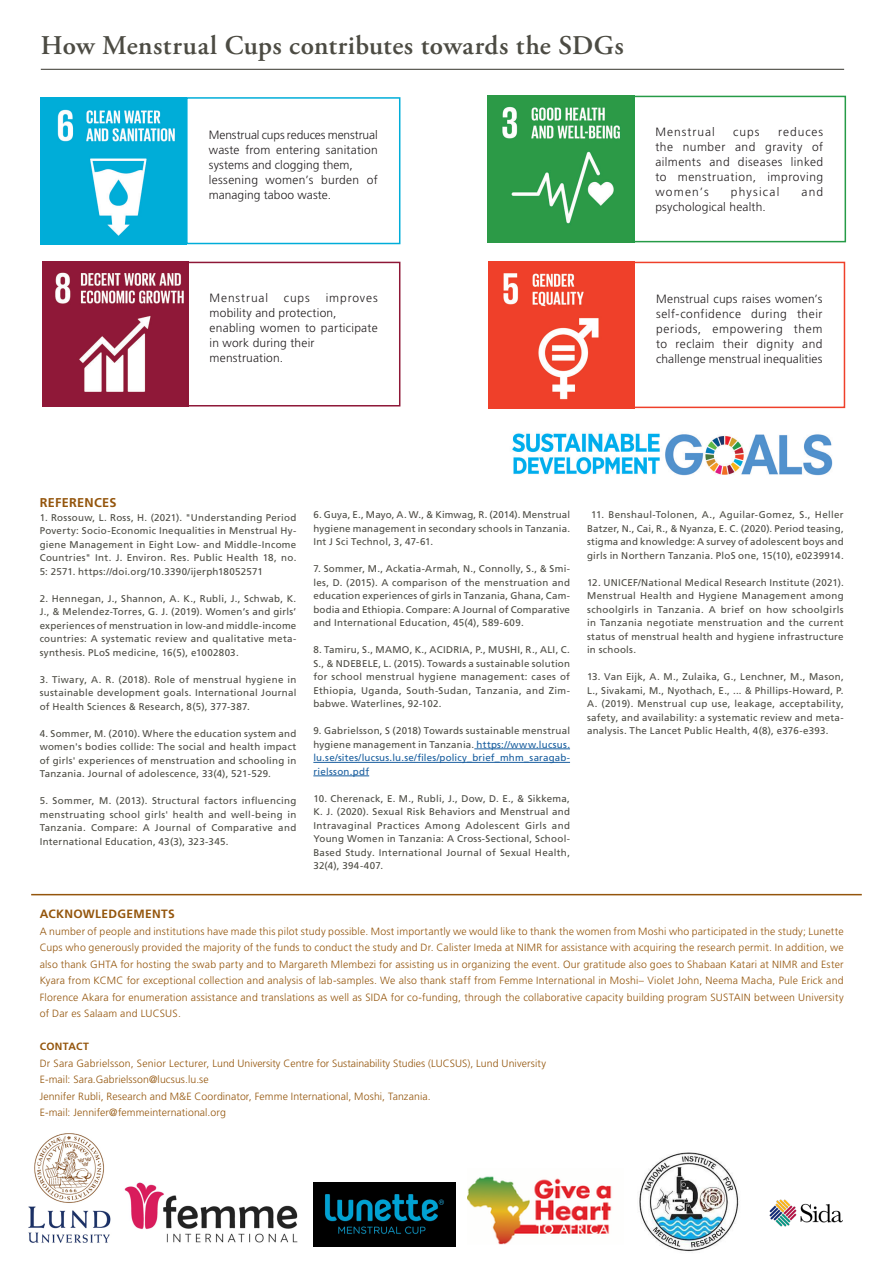
<style>
.page{position:relative;width:893px;height:1263px;background:#fff}
.page>*{position:absolute;margin:0;border:0;box-sizing:border-box;transform-origin:0 0}
.Grå_huvudrubriker{font:600 27px "Adobe Garamond Pro";letter-spacing:.015em;color:#4c4b43}
.Brons_Underrubrik_1{font:700 12.75px "Frutiger LT Std";letter-spacing:.02em;color:#94550c}
.Brons_Underrubrik_1-2{font:300 12px/15px "Frutiger LT Std";letter-spacing:.02em;color:#231f20;text-align:justify}
.Brons_Underrubrik_1-3{font:700 12px "Frutiger LT Std";letter-spacing:.025em;color:#94550c}
.Brons_Underrubrik_1-4{font:300 12px "Frutiger LT Std";letter-spacing:.085em;color:#231f20}
.Brons_Underrubrik_1-5{font:300 12px "Frutiger LT Std";letter-spacing:.07em;color:#231f20}
.Brons_Underrubrik_1-6{font:300 12px "Frutiger LT Std";letter-spacing:.1em;color:#231f20}
.Brons_Underrubrik_1-7{font:300 10.5px/16.5px "Frutiger LT Std";letter-spacing:.01em;color:#94550c;text-align:justify}
.Brons_Underrubrik_1-8{font:700 10.5px "Frutiger LT Std";letter-spacing:.03em;color:#94550c}
.Grå_Bild-Fakta_u_ind{font:9.75px/13.5px "Frutiger LT Std";letter-spacing:.025em;color:#4c4b43;text-align:justify}
.Grå_Bild-Fakta_u_ind-2{font:9.75px/13.5px "Frutiger LT Std";letter-spacing:.02em;color:#175d9e;text-align:justify}
.s1{color:#4c4b43}
</style>
<div class="page">
<img style="left:28px;top:1133px;width:83px;height:110px">
<div style="left:40px;top:97px;width:147px;height:147px;background:#00add9"></div>
<img style="left:57px;top:109px;width:118px;height:127px">
<img style="left:488px;top:262px;width:145px;height:146px">
<img style="left:42px;top:262px;width:145px;height:144px">
<img style="left:488px;top:96px;width:145px;height:146px">
<div style="left:186px;top:97px;width:214px;height:147px;border:2px solid #00add9"></div>
<div style="left:633px;top:262px;width:212px;height:146px;border:2px solid #ef402a"></div>
<div style="left:633px;top:96px;width:213px;height:146px;border:2px solid #269b47"></div>
<div style="left:187px;top:262px;width:213px;height:144px;border:2px solid #8e1737"></div>
<hr style="left:41px;top:69px;width:803px;height:1px;background:#4c4b43">
<img style="left:468px;top:1176px;width:144px;height:69px">
<img style="left:313px;top:1183px;width:142px;height:64px">
<img style="left:124px;top:1182px;width:174px;height:61px">
<img style="left:769px;top:1199px;width:74px;height:28px">
<img style="left:639px;top:1152px;width:100px;height:100px">
<hr style="left:31px;top:894px;width:831px;height:1px;background:#94550c">
<hr style="left:474px;top:749px;width:96px;height:1px;background:#175d9e">
<hr style="left:313px;top:762px;width:257px;height:1px;background:#175d9e">
<hr style="left:313px;top:776px;width:56px;height:1px;background:#175d9e">
<img style="left:512px;top:433px;width:321px;height:43px">
<p class="Grå_huvudrubriker" style="left:41px;top:30px;width:584px">How Menstrual Cups contributes towards the SDGs</p>
<p class="Brons_Underrubrik_1-2" style="left:209px;top:127px;width:170px">Menstrual cups reduces menstrual waste from entering sanitation systems and clogging them,</p>
<p class="Brons_Underrubrik_1-2" style="left:209px;top:172px;width:170px">lessening women’s burden of managing taboo waste.</p>
<p class="Brons_Underrubrik_1-5" style="left:210px;top:291px;width:60px">Menstrual</p>
<p class="Brons_Underrubrik_1-2" style="left:284px;top:291px;width:27px">cups</p>
<p class="Brons_Underrubrik_1-2" style="left:210px;top:291px;width:170px;text-indent:116px">improves mobility and protection,</p>
<p class="Brons_Underrubrik_1-2" style="left:210px;top:321px;width:170px">enabling women to participate in work during their</p>
<p class="Brons_Underrubrik_1-2" style="left:210px;top:351px;width:75px">menstruation.</p>
<p class="Brons_Underrubrik_1-2" style="left:655px;top:125px;width:169px;text-indent:123px">reduces the number and gravity of ailments and diseases linked to menstruation, improving women’s</p>
<p class="Brons_Underrubrik_1-4" style="left:655px;top:125px;width:61px">Menstrual</p>
<p class="Brons_Underrubrik_1-2" style="left:733px;top:125px;width:28px">cups</p>
<p class="Brons_Underrubrik_1-6" style="left:731px;top:185px;width:50px">physical</p>
<p class="Brons_Underrubrik_1-2" style="left:802px;top:185px;width:23px">and</p>
<p class="Brons_Underrubrik_1-2" style="left:655px;top:200px;width:112px">psychological health.</p>
<p class="Brons_Underrubrik_1-2" style="left:656px;top:292px;width:168px">Menstrual cups raises women’s self-confidence during their periods, empowering them to reclaim their dignity and challenge menstrual inequalities</p>
<p class="Brons_Underrubrik_1" style="left:40px;top:495px;width:78px">REFERENCES</p>
<p class="Grå_Bild-Fakta_u_ind" style="left:40px;top:510px;width:258px">1. Rossouw, L. Ross, H. (2021). "Understanding Period Poverty: Socio-Economic Inequalities in Menstrual Hy&shy;giene Management in Eight Low- and Middle-Income Countries" Int. J. Environ. Res. Public Health 18, no.<br>5: 2571. https://doi.org/10.3390/ijerph18052571</p>
<p class="Grå_Bild-Fakta_u_ind" style="left:40px;top:591px;width:258px">2. Hennegan, J., Shannon, A. K., Rubli, J., Schwab, K.<br>J., &amp; Melendez-Torres, G. J. (2019). Women’s and girls’ experiences of menstruation in low-and middle-income countries: A systematic review and qualitative meta&shy;synthesis. PLoS medicine, 16(5), e1002803.</p>
<p class="Grå_Bild-Fakta_u_ind" style="left:40px;top:672px;width:258px">3. Tiwary, A. R. (2018). Role of menstrual hygiene in sustainable development goals. International Journal of Health Sciences &amp; Research, 8(5), 377-387.</p>
<p class="Grå_Bild-Fakta_u_ind" style="left:40px;top:726px;width:258px">4. Sommer, M. (2010). Where the education system and women's bodies collide: The social and health impact of girls' experiences of menstruation and schooling in Tanzania. Journal of adolescence, 33(4), 521-529.</p>
<p class="Grå_Bild-Fakta_u_ind" style="left:40px;top:794px;width:258px">5. Sommer, M. (2013). Structural factors influencing menstruating school girls' health and well-being in Tanzania. Compare: A Journal of Comparative and International Education, 43(3), 323-345.</p>
<p class="Grå_Bild-Fakta_u_ind" style="left:313px;top:508px;width:258px">6. Guya, E., Mayo, A. W., &amp; Kimwag, R. (2014). Menstrual hygiene management in secondary schools in Tanzania.<br>Int J Sci Technol, 3, 47-61.</p>
<p class="Grå_Bild-Fakta_u_ind" style="left:313px;top:562px;width:258px">7. Sommer, M., Ackatia-Armah, N., Connolly, S., &amp; Smi&shy;les, D. (2015). A comparison of the menstruation and education experiences of girls in Tanzania, Ghana, Cam&shy;bodia and Ethiopia. Compare: A Journal of Comparative and International Education, 45(4), 589-609.</p>
<p class="Grå_Bild-Fakta_u_ind" style="left:313px;top:643px;width:258px">8. Tamiru, S., MAMO, K., ACIDRIA, P., MUSHI, R., ALI, C.<br>S., &amp; NDEBELE, L. (2015). Towards a sustainable solution for school menstrual hygiene management: cases of Ethiopia, Uganda, South-Sudan, Tanzania, and Zim&shy;babwe. Waterlines, 92-102.</p>
<p class="Grå_Bild-Fakta_u_ind-2" style="left:313px;top:724px;width:258px"><span class="s1">9. Gabrielsson, S (2018) Towards sustainable menstrual hygiene management in Tanzania.</span> https://www.lucsus. lu.se/sites/lucsus.lu.se/files/policy_brief_mhm_saragab&shy;rielsson.pdf</p>
<p class="Grå_Bild-Fakta_u_ind" style="left:313px;top:792px;width:258px">10. Cherenack, E. M., Rubli, J., Dow, D. E., &amp; Sikkema, K. J. (2020). Sexual Risk Behaviors and Menstrual and Intravaginal Practices Among Adolescent Girls and Young Women in Tanzania: A Cross-Sectional, School-Based Study. International Journal of Sexual Health, 32(4), 394-407.</p>
<p class="Grå_Bild-Fakta_u_ind" style="left:587px;top:508px;width:258px;text-align:center">11. Benshaul-Tolonen, A., Aguilar-Gomez, S., Heller Batzer, N., Cai, R., &amp; Nyanza, E. C. (2020). Period teasing, stigma and knowledge: A survey of adolescent boys and girls in Northern Tanzania. PloS one, 15(10), e0239914.</p>
<p class="Grå_Bild-Fakta_u_ind" style="left:587px;top:576px;width:258px">12. UNICEF/National Medical Research Institute (2021).<br>Menstrual Health and Hygiene Management among schoolgirls in Tanzania. A brief on how schoolgirls in Tanzania negotiate menstruation and the current status of menstrual health and hygiene infrastructure in schools.</p>
<p class="Grå_Bild-Fakta_u_ind" style="left:587px;top:670px;width:258px">13. Van Eijk, A. M., Zulaika, G., Lenchner, M., Mason, L., Sivakami, M., Nyothach, E., ... &amp; Phillips-Howard, P.<br>A. (2019). Menstrual cup use, leakage, acceptability, safety, and availability: a systematic review and meta&shy;analysis. The Lancet Public Health, 4(8), e376-e393.</p>
<p class="Brons_Underrubrik_1-3" style="left:40px;top:907px;width:137px">ACKNOWLEDGEMENTS</p>
<p class="Brons_Underrubrik_1-7" style="left:40px;top:923px;width:805px">A number of people and institutions have made this pilot study possible. Most importantly we would like to thank the women from Moshi who participated in the study; Lunette Cups who generously provided the majority of the funds to conduct the study and Dr. Calister Imeda at NIMR for assistance with acquiring the research permit. In addition, we also thank GHTA for hosting the swab party and to Margareth Mlembezi for assisting us in organizing the event. Our gratitude also goes to Shabaan Katari at NIMR and Ester Kyara from KCMC for exceptional collection and analysis of lab-samples. We also thank staff from Femme International in Moshi– Violet John, Neema Macha, Pule Erick and Florence Akara for enumeration assistance and translations as well as SIDA for co-funding, through the collaborative capacity building program SUSTAIN between University of Dar es Salaam and LUCSUS.</p>
<p class="Brons_Underrubrik_1-8" style="left:40px;top:1040px;width:51px">CONTACT</p>
<p class="Brons_Underrubrik_1-7" style="left:40px;top:1055px;width:508px">Dr Sara Gabrielsson, Senior Lecturer, Lund University Centre for Sustainability Studies (LUCSUS), Lund University</p>
<p class="Brons_Underrubrik_1-7" style="left:40px;top:1071px;width:171px">E-mail: Sara.Gabrielsson@lucsus.lu.se</p>
<p class="Brons_Underrubrik_1-7" style="left:40px;top:1088px;width:392px">Jennifer Rubli, Research and M&amp;E Coordinator, Femme International, Moshi, Tanzania.</p>
<p class="Brons_Underrubrik_1-7" style="left:40px;top:1104px;width:188px">E-mail: Jennifer@femmeinternational.org</p>
</div>
